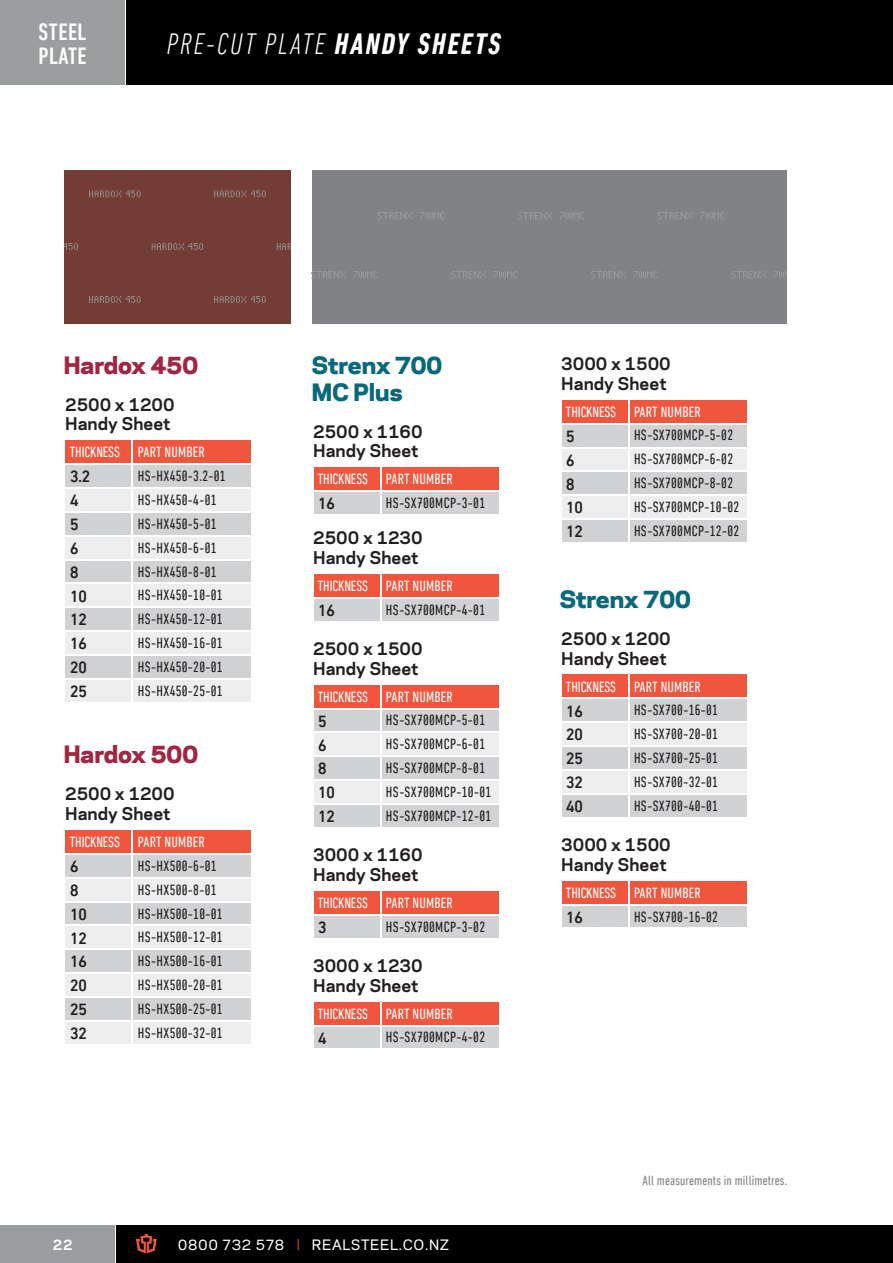
<style>
.page{position:relative;width:893px;height:1263px;background:#fff}
.page>*{position:absolute;margin:0;border:0;box-sizing:border-box;transform-origin:0 0}
.t1{font:italic 300 condensed 30px "DIN Next LT Pro";letter-spacing:.075em;color:#fff}
.t2{font:500 condensed 24px/24px "DIN Next LT Pro";color:#fff}
.t3{font:800 22.5px/27px "Polaris";letter-spacing:-.01em;color:#08687c}
.t4{font:800 22.5px "Polaris";color:#a02642}
.t5{font:700 16.5px/19.8px "Polaris";color:#231f20}
.t6{font:500 16.5px "DIN Next LT Pro";letter-spacing:-.05em;color:#231f20}
.t7{font:condensed 15px "DIN Next LT Pro";letter-spacing:.02em;color:#231f20}
.t8{font:condensed 15px "DIN Next LT Pro";letter-spacing:-.01em;color:#fff}
.t9{font:condensed 13.5px "DIN Next LT Pro";letter-spacing:.01em;color:#808285}
.t10{font:500 13.5px "Polaris";letter-spacing:.05em;color:#fff}
.t11{font:700 13.5px "Polaris";color:#fff}
.s1{font-weight:700}
.s2{font-weight:400;color:#f0553e}
</style>
<div class="page">
<svg style="left:65px;top:440px;width:186px;height:262px;background:#e4d7d6"></svg>
<hr style="left:64px;top:464px;width:68px;height:1px;background:#fff">
<hr style="left:132px;top:464px;width:120px;height:1px;background:#fff">
<svg style="left:65px;top:830px;width:186px;height:214px;background:#e4d3d2"></svg>
<hr style="left:64px;top:853px;width:68px;height:1px;background:#fff">
<hr style="left:132px;top:853px;width:120px;height:1px;background:#fff">
<svg style="left:314px;top:467px;width:185px;height:47px;background:#e1958b"></svg>
<hr style="left:312px;top:491px;width:69px;height:1px;background:#fff">
<hr style="left:381px;top:491px;width:119px;height:1px;background:#fff">
<svg style="left:314px;top:574px;width:185px;height:47px;background:#e1958b"></svg>
<hr style="left:312px;top:597px;width:69px;height:1px;background:#fff">
<hr style="left:381px;top:597px;width:119px;height:1px;background:#fff">
<svg style="left:314px;top:685px;width:185px;height:142px;background:#e2cac7"></svg>
<svg style="left:314px;top:891px;width:185px;height:47px;background:#e1958b"></svg>
<hr style="left:312px;top:914px;width:69px;height:1px;background:#fff">
<hr style="left:381px;top:914px;width:119px;height:1px;background:#fff">
<svg style="left:314px;top:1002px;width:185px;height:46px;background:#e2968c"></svg>
<svg style="left:562px;top:400px;width:185px;height:142px;background:#e2c9c7"></svg>
<svg style="left:562px;top:674px;width:185px;height:143px;background:#e2c9c7"></svg>
<hr style="left:560px;top:698px;width:69px;height:1px;background:#fff">
<hr style="left:629px;top:698px;width:119px;height:1px;background:#fff">
<svg style="left:562px;top:881px;width:185px;height:46px;background:#e29489"></svg>
<hr style="left:560px;top:904px;width:69px;height:1px;background:#fff">
<hr style="left:629px;top:904px;width:119px;height:1px;background:#fff">
<div style="left:64px;top:170px;width:227px;height:153px;background:#733d36"></div>
<svg style="left:64px;top:243px;width:14px;height:7px"></svg>
<svg style="left:152px;top:243px;width:51px;height:7px"></svg>
<svg style="left:277px;top:243px;width:14px;height:7px"></svg>
<svg style="left:89px;top:190px;width:52px;height:7px"></svg>
<svg style="left:214px;top:190px;width:52px;height:7px"></svg>
<svg style="left:89px;top:296px;width:52px;height:7px"></svg>
<svg style="left:214px;top:296px;width:52px;height:7px"></svg>
<div style="left:312px;top:170px;width:475px;height:153px;background:#808285"></div>
<svg style="left:451px;top:271px;width:67px;height:7px"></svg>
<svg style="left:312px;top:271px;width:66px;height:7px"></svg>
<svg style="left:591px;top:271px;width:67px;height:7px"></svg>
<svg style="left:731px;top:271px;width:55px;height:7px"></svg>
<svg style="left:518px;top:212px;width:66px;height:7px"></svg>
<svg style="left:377px;top:212px;width:67px;height:7px"></svg>
<svg style="left:658px;top:212px;width:67px;height:7px"></svg>
<div style="left:126px;top:0;width:767px;height:85px;background:#000"></div>
<div style="left:116px;top:1225px;width:777px;height:38px;background:#000"></div>
<div style="left:0;top:1225px;width:115px;height:38px;background:#9b9e9f"></div>
<svg style="left:136px;top:1234px;width:21px;height:19px"></svg>
<div style="left:0;top:0;width:125px;height:85px;background:#9b9e9f"></div>
<h2 class="t2" style="left:38px;top:19px;width:50px">STEEL<br>PLATE</h2>
<h1 class="t1" style="left:167px;top:27px;width:336px">PRE-CUT PLATE <span class="s1">HANDY SHEETS</span></h1>
<h3 class="t4" style="left:64px;top:346px;width:136px">Hardox 450</h3>
<p class="t5" style="left:65px;top:393px;width:111px">2500 x 1200<br>Handy Sheet</p>
<p class="t8" style="left:70px;top:444px;width:136px">THICKNESS PART NUMBER</p>
<p class="t6" style="left:70px;top:467px;width:22px">3.2</p>
<p class="t7" style="left:138px;top:468px;width:89px">HS-HX450-3.2-01</p>
<p class="t6" style="left:70px;top:491px;width:11px">4</p>
<p class="t7" style="left:138px;top:491px;width:80px">HS-HX450-4-01</p>
<p class="t6" style="left:70px;top:515px;width:11px">5</p>
<p class="t7" style="left:138px;top:515px;width:80px">HS-HX450-5-01</p>
<p class="t6" style="left:70px;top:539px;width:11px">6</p>
<p class="t7" style="left:138px;top:539px;width:80px">HS-HX450-6-01</p>
<p class="t6" style="left:70px;top:562px;width:11px">8</p>
<p class="t7" style="left:138px;top:563px;width:80px">HS-HX450-8-01</p>
<p class="t6" style="left:70px;top:586px;width:19px">10</p>
<p class="t7" style="left:138px;top:587px;width:86px">HS-HX450-10-01</p>
<p class="t6" style="left:70px;top:610px;width:19px">12</p>
<p class="t7" style="left:138px;top:611px;width:86px">HS-HX450-12-01</p>
<p class="t6" style="left:70px;top:634px;width:19px">16</p>
<p class="t7" style="left:138px;top:635px;width:86px">HS-HX450-16-01</p>
<p class="t6" style="left:70px;top:658px;width:19px">20</p>
<p class="t7" style="left:138px;top:658px;width:86px">HS-HX450-20-01</p>
<p class="t6" style="left:70px;top:682px;width:19px">25</p>
<p class="t7" style="left:138px;top:682px;width:86px">HS-HX450-25-01</p>
<h3 class="t4" style="left:64px;top:736px;width:136px">Hardox 500</h3>
<p class="t5" style="left:65px;top:783px;width:111px">2500 x 1200<br>Handy Sheet</p>
<p class="t8" style="left:70px;top:833px;width:136px">THICKNESS PART NUMBER</p>
<p class="t6" style="left:70px;top:857px;width:11px">6</p>
<p class="t7" style="left:138px;top:857px;width:80px">HS-HX500-6-01</p>
<p class="t6" style="left:70px;top:881px;width:11px">8</p>
<p class="t7" style="left:138px;top:881px;width:80px">HS-HX500-8-01</p>
<p class="t6" style="left:70px;top:904px;width:19px">10</p>
<p class="t7" style="left:138px;top:905px;width:86px">HS-HX500-10-01</p>
<p class="t6" style="left:70px;top:928px;width:19px">12</p>
<p class="t7" style="left:138px;top:929px;width:86px">HS-HX500-12-01</p>
<p class="t6" style="left:70px;top:952px;width:19px">16</p>
<p class="t7" style="left:138px;top:953px;width:86px">HS-HX500-16-01</p>
<p class="t6" style="left:70px;top:976px;width:19px">20</p>
<p class="t7" style="left:138px;top:976px;width:86px">HS-HX500-20-01</p>
<p class="t6" style="left:70px;top:1000px;width:19px">25</p>
<p class="t7" style="left:138px;top:1000px;width:86px">HS-HX500-25-01</p>
<p class="t6" style="left:70px;top:1024px;width:19px">32</p>
<p class="t7" style="left:138px;top:1024px;width:86px">HS-HX500-32-01</p>
<h3 class="t3" style="left:312px;top:349px;width:132px">Strenx 700<br>MC Plus</h3>
<p class="t5" style="left:313px;top:420px;width:111px">2500 x 1160<br>Handy Sheet</p>
<p class="t8" style="left:318px;top:471px;width:136px">THICKNESS PART NUMBER</p>
<p class="t6" style="left:318px;top:494px;width:19px">16</p>
<p class="t7" style="left:386px;top:495px;width:101px">HS-SX700MCP-3-01</p>
<p class="t5" style="left:313px;top:527px;width:111px">2500 x 1230<br>Handy Sheet</p>
<p class="t8" style="left:318px;top:577px;width:136px">THICKNESS PART NUMBER</p>
<p class="t6" style="left:318px;top:601px;width:19px">16</p>
<p class="t7" style="left:386px;top:601px;width:101px">HS-SX700MCP-4-01</p>
<p class="t5" style="left:313px;top:638px;width:111px">2500 x 1500<br>Handy Sheet</p>
<p class="t8" style="left:318px;top:688px;width:136px">THICKNESS PART NUMBER</p>
<p class="t6" style="left:318px;top:711px;width:11px">5</p>
<p class="t7" style="left:386px;top:712px;width:101px">HS-SX700MCP-5-01</p>
<p class="t6" style="left:318px;top:735px;width:11px">6</p>
<p class="t7" style="left:386px;top:735px;width:101px">HS-SX700MCP-6-01</p>
<p class="t6" style="left:318px;top:759px;width:11px">8</p>
<p class="t7" style="left:386px;top:759px;width:101px">HS-SX700MCP-8-01</p>
<p class="t6" style="left:318px;top:783px;width:19px">10</p>
<p class="t7" style="left:386px;top:783px;width:107px">HS-SX700MCP-10-01</p>
<p class="t6" style="left:318px;top:807px;width:19px">12</p>
<p class="t7" style="left:386px;top:807px;width:107px">HS-SX700MCP-12-01</p>
<p class="t5" style="left:313px;top:844px;width:111px">3000 x 1160<br>Handy Sheet</p>
<p class="t8" style="left:318px;top:894px;width:136px">THICKNESS PART NUMBER</p>
<p class="t6" style="left:318px;top:918px;width:11px">3</p>
<p class="t7" style="left:386px;top:918px;width:101px">HS-SX700MCP-3-02</p>
<p class="t5" style="left:313px;top:955px;width:111px">3000 x 1230<br>Handy Sheet</p>
<p class="t8" style="left:318px;top:1005px;width:136px">THICKNESS PART NUMBER</p>
<p class="t6" style="left:318px;top:1028px;width:11px">4</p>
<p class="t7" style="left:386px;top:1029px;width:101px">HS-SX700MCP-4-02</p>
<p class="t11" style="left:53px;top:1234px;width:21px">22</p>
<p class="t10" style="left:178px;top:1234px;width:273px">0800 732 578 <span class="s2">|</span> REALSTEEL.CO.NZ</p>
<p class="t5" style="left:561px;top:353px;width:111px">3000 x 1500<br>Handy Sheet</p>
<p class="t8" style="left:566px;top:403px;width:136px">THICKNESS PART NUMBER</p>
<p class="t6" style="left:566px;top:427px;width:11px">5</p>
<p class="t7" style="left:634px;top:427px;width:101px">HS-SX700MCP-5-02</p>
<p class="t6" style="left:566px;top:450px;width:11px">6</p>
<p class="t7" style="left:634px;top:451px;width:101px">HS-SX700MCP-6-02</p>
<p class="t6" style="left:566px;top:474px;width:11px">8</p>
<p class="t7" style="left:634px;top:475px;width:101px">HS-SX700MCP-8-02</p>
<p class="t6" style="left:566px;top:498px;width:19px">10</p>
<p class="t7" style="left:634px;top:498px;width:107px">HS-SX700MCP-10-02</p>
<p class="t6" style="left:566px;top:522px;width:19px">12</p>
<p class="t7" style="left:634px;top:522px;width:107px">HS-SX700MCP-12-02</p>
<h3 class="t3" style="left:560px;top:583px;width:132px">Strenx 700</h3>
<p class="t5" style="left:561px;top:627px;width:111px">2500 x 1200<br>Handy Sheet</p>
<p class="t8" style="left:566px;top:678px;width:136px">THICKNESS PART NUMBER</p>
<p class="t6" style="left:566px;top:701px;width:19px">16</p>
<p class="t7" style="left:634px;top:702px;width:86px">HS-SX700-16-01</p>
<p class="t6" style="left:566px;top:725px;width:19px">20</p>
<p class="t7" style="left:634px;top:726px;width:86px">HS-SX700-20-01</p>
<p class="t6" style="left:566px;top:749px;width:19px">25</p>
<p class="t7" style="left:634px;top:749px;width:86px">HS-SX700-25-01</p>
<p class="t6" style="left:566px;top:773px;width:19px">32</p>
<p class="t7" style="left:634px;top:773px;width:86px">HS-SX700-32-01</p>
<p class="t6" style="left:566px;top:797px;width:19px">40</p>
<p class="t7" style="left:634px;top:797px;width:86px">HS-SX700-40-01</p>
<p class="t5" style="left:561px;top:834px;width:111px">3000 x 1500<br>Handy Sheet</p>
<p class="t8" style="left:566px;top:884px;width:136px">THICKNESS PART NUMBER</p>
<p class="t6" style="left:566px;top:907px;width:19px">16</p>
<p class="t7" style="left:634px;top:908px;width:86px">HS-SX700-16-02</p>
<p class="t9" style="left:642px;top:1173px;width:146px">All measurements in millimetres.</p>
</div>
